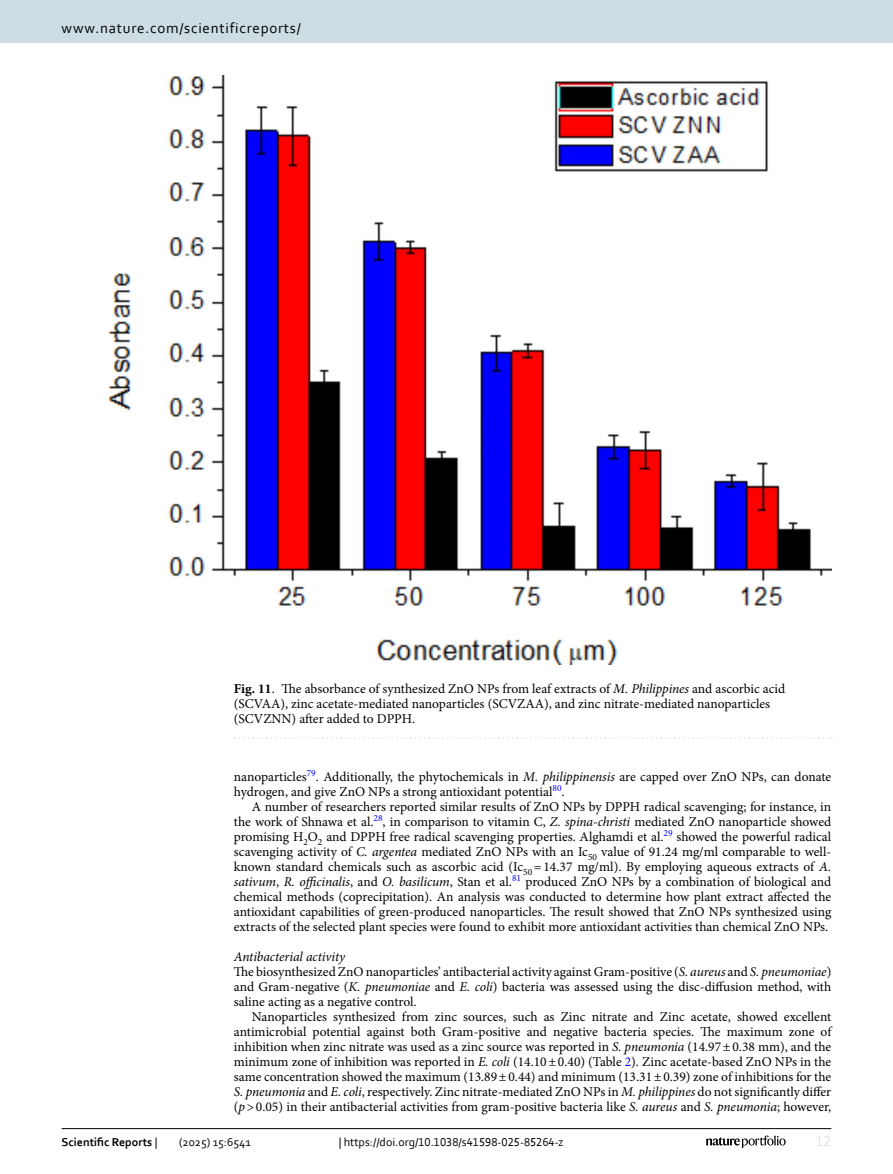
<style>
.page{position:relative;width:893px;height:1174px;background:#fff}
.page>*{position:absolute;margin:0;border:0;box-sizing:border-box;transform-origin:0 0}
.t1{font:15px "Corbel";letter-spacing:.05em;color:#000}
.t2{font:15px "Corbel";color:#d9e4eb}
.Body_Text_Indent{font:13.5px/15px "Minion Pro";color:#000;text-align:justify}
.Body_Text{font:13.5px/15px "Minion Pro";color:#000;text-align:justify}
.Figure_Caption{font:13.5px/15px "Minion Pro";color:#000}
.Head_3{font:italic 13.5px "Minion Pro";letter-spacing:-.005em;color:#000}
.t3{font:12px "Corbel";color:#000}
.t4{font:700 12px "Corbel";color:#000}
.s1{font-weight:700}
.s2{font-style:italic}
.s3{color:#00f}
.s4{font-weight:400}
</style>
<div class="page">
<img style="left:108px;top:76px;width:723px;height:589px">
<svg style="left:235px;top:737px;width:597px;height:1px"></svg>
<hr style="left:62px;top:1128px;width:769px;height:1px;background:#000">
<svg style="left:706px;top:1135px;width:80px;height:12px"></svg>
<div style="left:0;top:0;width:893px;height:43px;background:#cedde4"></div>
<p class="t1" style="left:62px;top:18px;width:241px">www.nature.com/scientificreports/</p>
<p class="Figure_Caption" style="left:234px;top:681px;width:553px"><span class="s1">Fig. 11</span>. The absorbance of synthesized ZnO NPs from leaf extracts of <span class="s2">M. Philippines</span> and ascorbic acid (SCVAA), zinc acetate-mediated nanoparticles (SCVZAA), and zinc nitrate-mediated nanoparticles (SCVZNN) after added to DPPH.</p>
<p class="Body_Text_Indent" style="left:234px;top:769px;width:599px">nanoparticles<sup>79</sup>. Additionally, the phytochemicals in <span class="s2">M. philippinensis</span> are capped over ZnO NPs, can donate hydrogen, and give ZnO NPs a strong antioxidant potential<sup>80</sup>.</p>
<p class="Body_Text_Indent" style="left:234px;top:799px;width:599px;text-indent:18px">A number of researchers reported similar results of ZnO NPs by DPPH radical scavenging; for instance, in the work of Shnawa et al.<sup>28</sup>, in comparison to vitamin C, <span class="s2">Z. spina-christi</span> mediated ZnO nanoparticle showed promising H<sub>2</sub>O<sub>2</sub> and DPPH free radical scavenging properties. Alghamdi et al.<sup>29</sup> showed the powerful radical scavenging activity of <span class="s2">C. argentea</span> mediated ZnO NPs with an Ic<sub>50</sub> value of 91.24 mg/ml comparable to well&shy;known standard chemicals such as ascorbic acid (Ic<sub>50</sub> =14.37 mg/ml). By employing aqueous extracts of <span class="s2">A. sativum</span>, <span class="s2">R. officinalis</span>, and <span class="s2">O. basilicum</span>, Stan et al.<sup>81</sup> produced ZnO NPs by a combination of biological and chemical methods (coprecipitation). An analysis was conducted to determine how plant extract affected the antioxidant capabilities of green-produced nanoparticles. The result showed that ZnO NPs synthesized using extracts of the selected plant species were found to exhibit more antioxidant activities than chemical ZnO NPs.</p>
<p class="Head_3" style="left:234px;top:947px;width:113px">Antibacterial activity</p>
<p class="Body_Text" style="left:234px;top:964px;width:599px">The biosynthesized ZnO nanoparticles’ antibacterial activity against Gram-positive (<span class="s2">S. aureus</span> and <span class="s2">S. pneumoniae</span>) and Gram-negative (<span class="s2">K. pneumoniae</span> and <span class="s2">E. coli</span>) bacteria was assessed using the disc-diffusion method, with saline acting as a negative control.</p>
<p class="Body_Text_Indent" style="left:234px;top:1009px;width:599px;text-indent:18px">Nanoparticles synthesized from zinc sources, such as Zinc nitrate and Zinc acetate, showed excellent antimicrobial potential against both Gram-positive and negative bacteria species. The maximum zone of inhibition when zinc nitrate was used as a zinc source was reported in <span class="s2">S. pneumonia</span> (14.97±0.38 mm), and the minimum zone of inhibition was reported in <span class="s2">E. coli</span> (14.10±0.40) (Table <span class="s3">2</span>). Zinc acetate-based ZnO NPs in the same concentration showed the maximum (13.89±0.44) and minimum (13.31±0.39) zone of inhibitions for the <span class="s2">S. pneumonia</span> and <span class="s2">E. coli</span>, respectively. Zinc nitrate-mediated ZnO NPs in <span class="s2">M. philippines</span> do not significantly differ (<span class="s2">p</span>&gt;0.05) in their antibacterial activities from gram-positive bacteria like <span class="s2">S. aureus</span> and <span class="s2">S. pneumonia</span>; however,</p>
<p class="t4" style="left:62px;top:1134px;width:97px">Scientific Reports <span class="s4">|</span></p>
<p class="t3" style="left:179px;top:1134px;width:73px">(2025) 15:6541</p>
<p class="t3" style="left:339px;top:1134px;width:226px">| https://doi.org/10.1038/s41598-025-85264-z</p>
<p class="t2" style="left:816px;top:1132px;width:17px">12</p>
</div>
